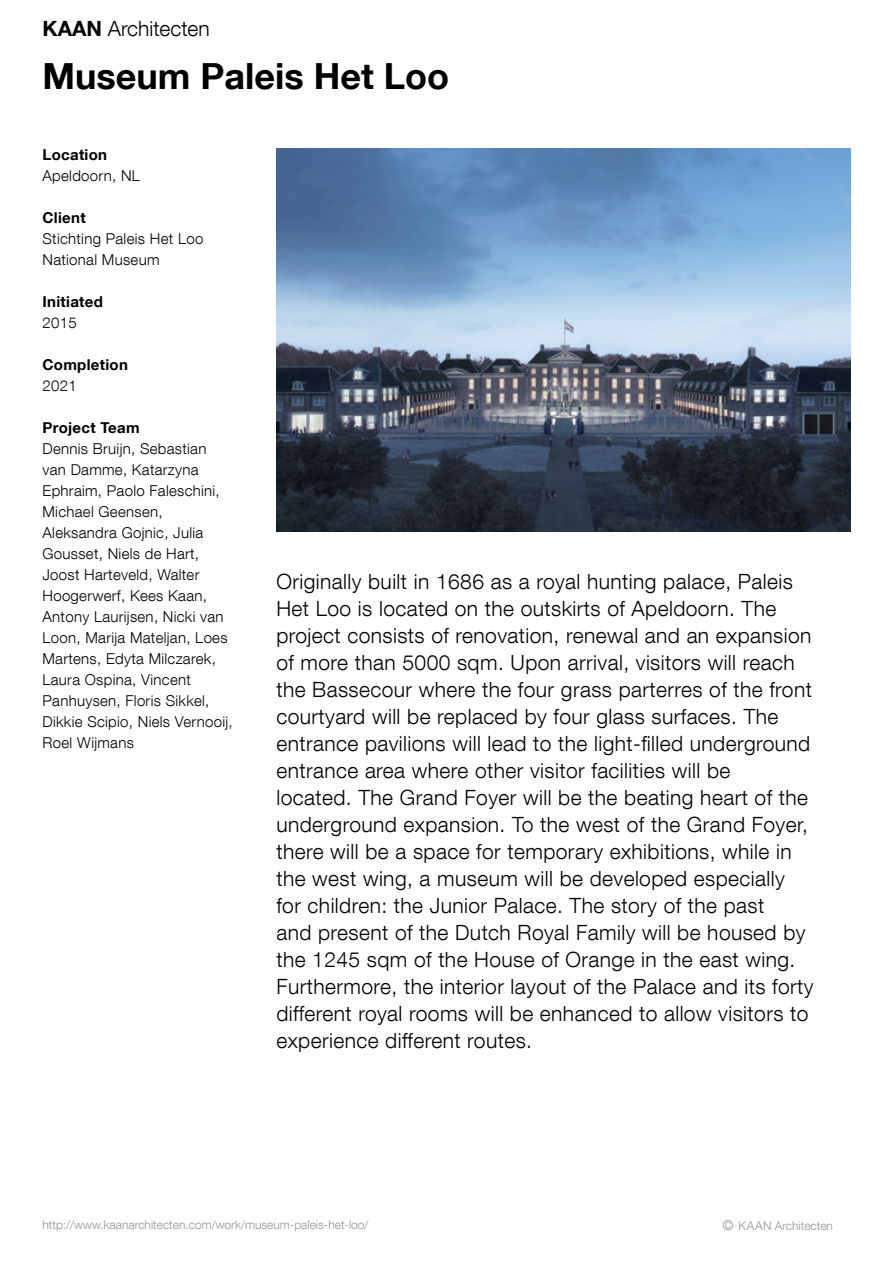
<style>
.page{position:relative;width:893px;height:1263px;background:#fff}
.page>*{position:absolute;margin:0;border:0;box-sizing:border-box;transform-origin:0 0}
.t1{font:700 36px "Helvetica Neue LT Com";color:#000}
.t2{font:300 21px/27px "Helvetica Neue LT Com";letter-spacing:.02em;color:#000}
.t3{font:300 21px "Helvetica Neue LT Com";color:#000}
.t4{font:300 15px/21px "Helvetica Neue LT Com";letter-spacing:.02em;color:#000}
.t5{font:700 15px "Helvetica Neue LT Com";letter-spacing:.02em;color:#000}
.t6{font:300 12px "Helvetica Neue LT Com";color:#939598}
.s1{font-weight:700}
.s2{font-size:13.5px}
</style>
<div class="page">
<img style="left:276px;top:149px;width:574px;height:382px">
<p class="t3" style="left:43px;top:16px;width:169px"><span class="s1">KAAN</span> Architecten</p>
<h1 class="t1" style="left:43px;top:54px;width:408px">Museum Paleis Het Loo</h1>
<p class="t5" style="left:43px;top:145px;width:66px">Location</p>
<p class="t4" style="left:43px;top:164px;width:99px">Apeldoorn, NL</p>
<p class="t5" style="left:43px;top:208px;width:45px">Client</p>
<p class="t4" style="left:43px;top:227px;width:162px">Stichting Paleis Het Loo<br>National Museum</p>
<p class="t5" style="left:43px;top:292px;width:62px">Initiated</p>
<p class="t4" style="left:43px;top:311px;width:36px">2015</p>
<p class="t5" style="left:43px;top:355px;width:87px">Completion</p>
<p class="t4" style="left:43px;top:374px;width:36px">2021</p>
<p class="t5" style="left:43px;top:418px;width:99px">Project Team</p>
<p class="t4" style="left:43px;top:437px;width:192px">Dennis Bruijn, Sebastian van Damme, Katarzyna<br>Ephraim, Paolo Faleschini,<br>Michael Geensen,<br>Aleksandra Gojnic, Julia<br>Gousset, Niels de Hart,<br>Joost Harteveld, Walter<br>Hoogerwerf, Kees Kaan,<br>Antony Laurijsen, Nicki van<br>Loon, Marija Mateljan, Loes<br>Martens, Edyta Milczarek,<br>Laura Ospina, Vincent<br>Panhuysen, Floris Sikkel,<br>Dikkie Scipio, Niels Vernooij,<br>Roel Wijmans</p>
<p class="t2" style="left:276px;top:568px;width:539px">Originally built in 1686 as a royal hunting palace, Paleis Het Loo is located on the outskirts of Apeldoorn. The project consists of renovation, renewal and an expansion of more than 5000 sqm. Upon arrival, visitors will reach the Bassecour where the four grass parterres of the front courtyard will be replaced by four glass surfaces. The entrance pavilions will lead to the light-filled underground entrance area where other visitor facilities will be<br>located. The Grand Foyer will be the beating heart of the underground expansion. To the west of the Grand Foyer, there will be a space for temporary exhibitions, while in the west wing, a museum will be developed especially for children: the Junior Palace. The story of the past<br>and present of the Dutch Royal Family will be housed by the 1245 sqm of the House of Orange in the east wing.<br>Furthermore, the interior layout of the Palace and its forty different royal rooms will be enhanced to allow visitors to experience different routes.</p>
<p class="t6" style="left:43px;top:1217px;width:328px">http://www.kaanarchitecten.com/work/museum-paleis-het-loo/</p>
<p class="t6" style="left:723px;top:1218px;width:112px"><span class="s2">©</span> KAAN Architecten</p>
</div>
